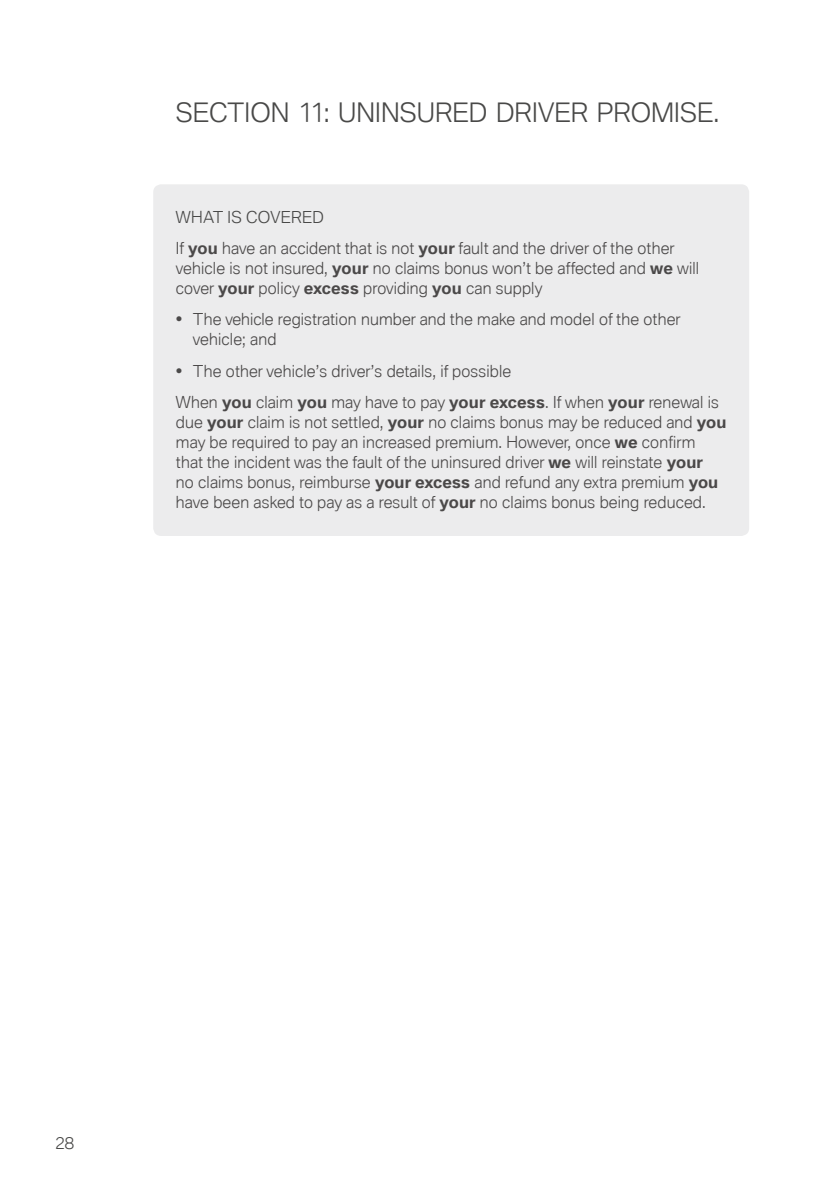
<style>
.page{position:relative;width:840px;height:1191px;background:#fff}
.page>*{position:absolute;margin:0;border:0;box-sizing:border-box;transform-origin:0 0}
.t1{font:300 26px "BMW Type Global Pro";color:#494948}
.t2{font:300 16px/20px "BMW Type Global Pro";letter-spacing:.01em;color:#4b4949}
.t3{font:300 16px "BMW Type Global Pro";color:#494948}
.s1{color:#494948}
.s2{font-weight:700}
</style>
<div class="page">
<div style="left:153px;top:184px;width:595px;height:352px;background:#ececed;border-radius:8px"></div>
<h1 class="t1" style="left:176px;top:94px;width:544px">SECTION 11: UNINSURED DRIVER PROMISE.</h1>
<p class="t2" style="left:176px;top:202px;width:499px;line-height:31.4px"><span class="s1">WHAT IS COVERED<br></span>If <span class="s2">you</span> have an accident that is not <span class="s2">your</span> fault and the driver of the other</p>
<p class="t2" style="left:176px;top:259px;width:524px">vehicle is not insured, <span class="s2">your</span> no claims bonus won’t be affected and <span class="s2">we</span> will cover <span class="s2">your</span> policy <span class="s2">excess</span> providing <span class="s2">you</span> can supply</p>
<p class="t2" style="left:193px;top:310px;width:488px;text-indent:-17px">• The vehicle registration number and the make and model of the other vehicle; and</p>
<p class="t2" style="left:176px;top:356px;width:544px;line-height:31.4px">• The other vehicle’s driver’s details, if possible<br>When <span class="s2">you</span> claim <span class="s2">you</span> may have to pay <span class="s2">your excess</span>. If when <span class="s2">your</span> renewal is</p>
<p class="t2" style="left:176px;top:413px;width:551px">due <span class="s2">your</span> claim is not settled, <span class="s2">your</span> no claims bonus may be reduced and <span class="s2">you </span>may be required to pay an increased premium. However, once <span class="s2">we</span> confirm that the incident was the fault of the uninsured driver <span class="s2">we</span> will reinstate <span class="s2">your<br></span>no claims bonus, reimburse <span class="s2">your excess</span> and refund any extra premium <span class="s2">you </span>have been asked to pay as a result of <span class="s2">your</span> no claims bonus being reduced.</p>
<p class="t3" style="left:55px;top:1132px;width:20px">28</p>
</div>
